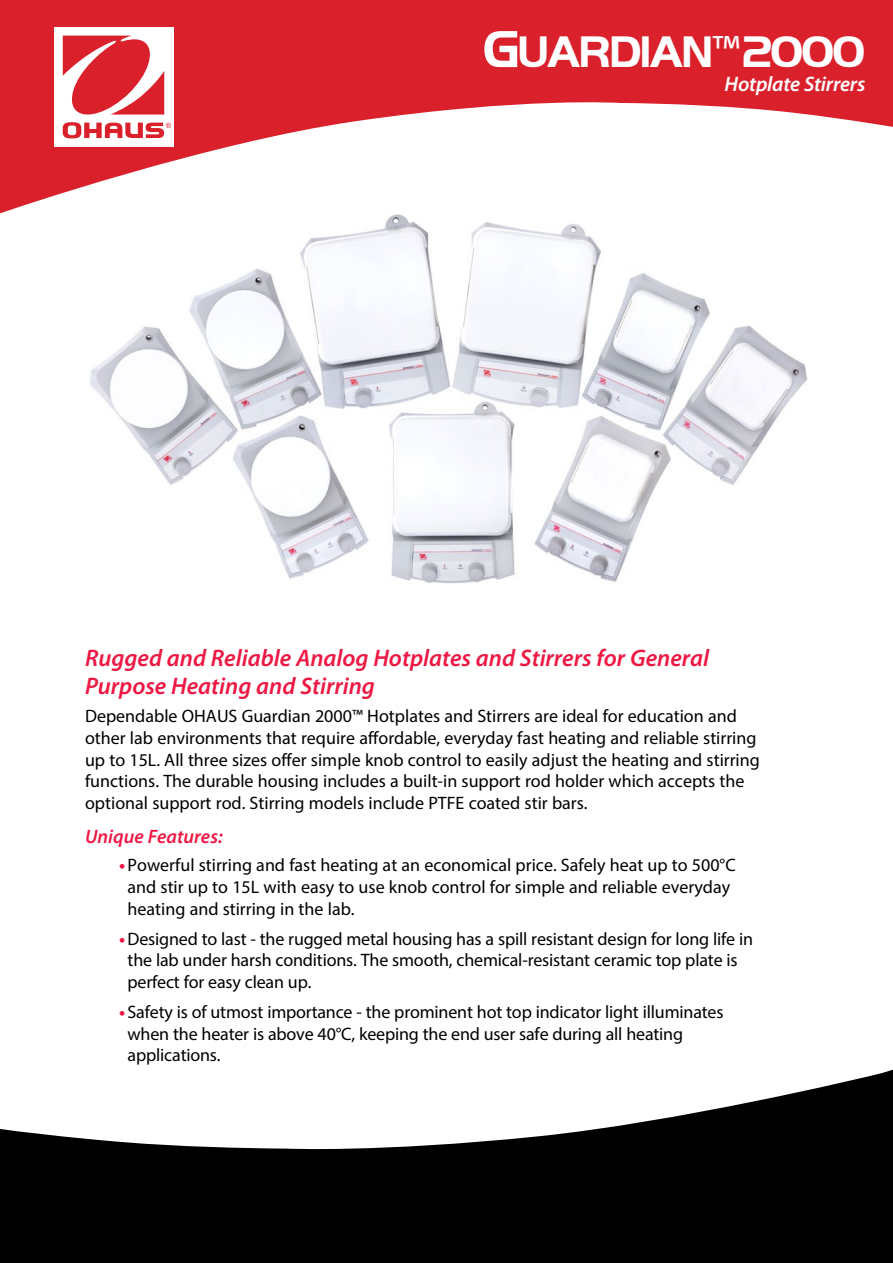
<style>
.page{position:relative;width:893px;height:1263px;background:#fff}
.page>*{position:absolute;margin:0;border:0;box-sizing:border-box;transform-origin:0 0}
.t1{font:700 45.9px "Handel Got D";letter-spacing:-.05em;color:#fff}
.t2{font:italic 600 24px/28.8px "Myriad Pro";color:#ed1944}
.t3{font:italic 600 21px "Myriad Pro";letter-spacing:-.01em;color:#fff}
.t4{font:italic 600 19.5px "Myriad Pro";color:#ed1944}
.t5{font:18px/21.6px "Myriad Pro";color:#000}
.s1{font-size:54px}
.s2{font-family:"Myriad Pro";font-weight:400}
.s3{font-weight:700;color:#ed1944}
</style>
<div class="page">
<svg style="left:0;top:1069px;width:893px;height:194px;fill:#000"></svg>
<svg style="left:0;top:0;width:893px;height:214px;fill:#da202b"></svg>
<div style="left:54px;top:27px;width:120px;height:119px;background:#fff"></div>
<svg style="left:63px;top:36px;width:108px;height:102px"></svg>
<img style="left:85px;top:201px;width:723px;height:383px">
<h1 class="t1" style="left:483px;top:26px;width:384px"><span class="s1">G</span>UARDIAN<span class="s2">™</span>2000</h1>
<p class="t3" style="left:725px;top:71px;width:142px">Hotplate Stirrers</p>
<h2 class="t2" style="left:85px;top:642px;width:626px">Rugged and Reliable Analog Hotplates and Stirrers for General<br>Purpose Heating and Stirring</h2>
<p class="t5" style="left:85px;top:705px;width:676px">Dependable OHAUS Guardian 2000™ Hotplates and Stirrers are ideal for education and other lab environments that require affordable, everyday fast heating and reliable stirring up to 15L. All three sizes offer simple knob control to easily adjust the heating and stirring functions. The durable housing includes a built-in support rod holder which accepts the optional support rod. Stirring models include PTFE coated stir bars.</p>
<p class="t4" style="left:85px;top:824px;width:139px">Unique Features:</p>
<p class="t5" style="left:128px;top:854px;width:610px;text-indent:-8px"><span class="s3">•</span> Powerful stirring and fast heating at an economical price. Safely heat up to 500°C and stir up to 15L with easy to use knob control for simple and reliable everyday heating and stirring in the lab.</p>
<p class="t5" style="left:128px;top:927px;width:627px;text-indent:-8px"><span class="s3">•</span>Designed to last - the rugged metal housing has a spill resistant design for long life in the lab under harsh conditions. The smooth, chemical-resistant ceramic top plate is perfect for easy clean up.</p>
<p class="t5" style="left:128px;top:1001px;width:597px;text-indent:-8px"><span class="s3">•</span> Safety is of utmost importance - the prominent hot top indicator light illuminates when the heater is above 40°C, keeping the end user safe during all heating applications.</p>
</div>
